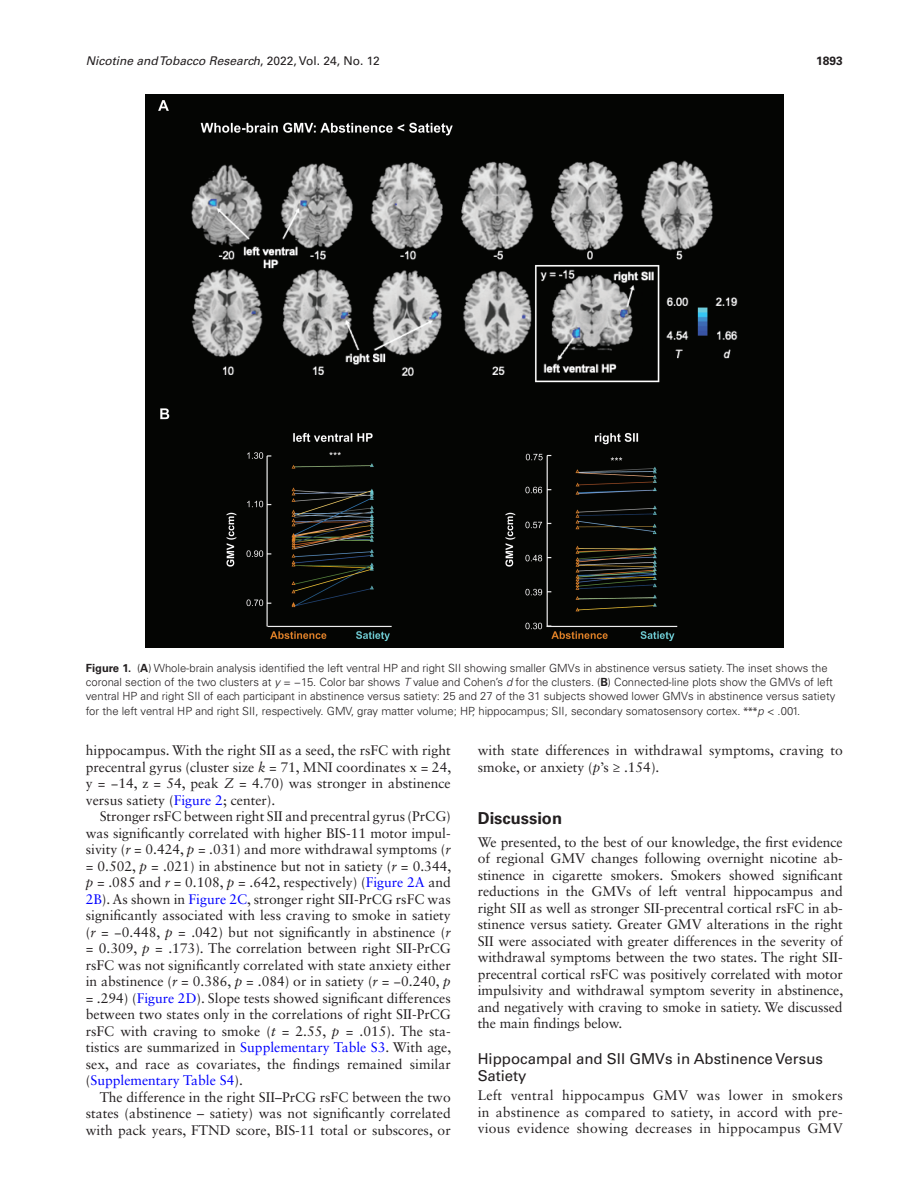
<style>
.page{position:relative;width:920px;height:1201px;background:#fff}
.page>*{position:absolute;margin:0;border:0;box-sizing:border-box;transform-origin:0 0}
.t1{font:700 16.5px "Univers LT Std";color:#231f20}
.t2{font:15px/16.5px "Univers LT Std";color:#231f20}
.t3{font:13.8px/16.5px "Sabon LT Std";color:#231f20;text-align:justify}
.t4{font:italic 12px "Univers LT Std";color:#231f20}
.t5{font:700 12px "Univers LT Std";color:#231f20}
.t6{font:300 11.25px/14.2px "Univers LT Std";color:#231f20}
.s1{font-style:normal}
.s2{font-weight:700}
.s3{font-style:italic}
.s4{font-family:"Myriad Pro";font-weight:400}
.s5{color:#00f}
</style>
<div class="page">
<img style="left:145px;top:94px;width:638px;height:553px">
<p class="t4" style="left:86px;top:53px;width:296px">Nicotine and Tobacco Research<span class="s1">, 2022, Vol. 24, No. 12</span></p>
<p class="t5" style="left:816px;top:53px;width:28px">1893</p>
<p class="t6" style="left:86px;top:661px;width:751px"><span class="s2">Figure 1.</span> (<span class="s2">A</span>) Whole-brain analysis identified the left ventral HP and right SII showing smaller GMVs in abstinence versus satiety. The inset shows the coronal section of the two clusters at <span class="s3">y</span> = −15. Color bar shows <span class="s3">T</span> value and Cohen’s <span class="s3">d</span> for the clusters. (<span class="s2">B</span>) Connected-line plots show the GMVs of left ventral HP and right SII of each participant in abstinence versus satiety: 25 and 27 of the 31 subjects showed lower GMVs in abstinence versus satiety for the left ventral HP and right SII, respectively. GMV, gray matter volume; HP, hippocampus; SII, secondary somatosensory cortex. <span class="s4">***</span><span class="s3">p</span> &lt; .001.</p>
<p class="t3" style="left:86px;top:742px;width:367px">hippocampus. With the right SII as a seed, the rsFC with right precentral gyrus (cluster size <span class="s3">k</span> = 71, MNI coordinates x = 24, y = −14, z = 54, peak <span class="s3">Z</span> = 4.70) was stronger in abstinence versus satiety (<span class="s5">Figure 2</span>; center).</p>
<p class="t3" style="left:86px;top:808px;width:367px;text-indent:14px">Stronger rsFC between right SII and precentral gyrus (PrCG) was significantly correlated with higher BIS-11 motor impul&shy;sivity (<span class="s3">r</span> = 0.424, <span class="s3">p</span> = .031) and more withdrawal symptoms (<span class="s3">r </span>= 0.502, <span class="s3">p</span> = .021) in abstinence but not in satiety (<span class="s3">r</span> = 0.344, <span class="s3">p</span> = .085 and <span class="s3">r</span> = 0.108, <span class="s3">p</span> = .642, respectively) (<span class="s5">Figure 2A</span> and <span class="s5">2B</span>). As shown in <span class="s5">Figure 2C</span>, stronger right SII-PrCG rsFC was significantly associated with less craving to smoke in satiety (<span class="s3">r</span> = −0.448, <span class="s3">p</span> = .042) but not significantly in abstinence (<span class="s3">r </span>= 0.309, <span class="s3">p</span> = .173). The correlation between right SII-PrCG rsFC was not significantly correlated with state anxiety either in abstinence (<span class="s3">r</span> = 0.386, <span class="s3">p</span> = .084) or in satiety (<span class="s3">r</span> = −0.240, <span class="s3">p </span>= .294) (<span class="s5">Figure 2D</span>). Slope tests showed significant differences between two states only in the correlations of right SII-PrCG rsFC with craving to smoke (<span class="s3">t</span> = 2.55, <span class="s3">p</span> = .015). The sta&shy;tistics are summarized in <span class="s5">Supplementary Table S3</span>. With age, sex, and race as covariates, the findings remained similar (<span class="s5">Supplementary Table S4</span>).</p>
<p class="t3" style="left:86px;top:1088px;width:366px;text-indent:14px">The difference in the right SII–PrCG rsFC between the two states (abstinence – satiety) was not significantly correlated with pack years, FTND score, BIS-11 total or subscores, or</p>
<p class="t3" style="left:478px;top:742px;width:366px">with state differences in withdrawal symptoms, craving to smoke, or anxiety (<span class="s3">p</span>’s ≥ .154).</p>
<p class="t1" style="left:478px;top:809px;width:86px">Discussion</p>
<p class="t3" style="left:478px;top:833px;width:367px">We presented, to the best of our knowledge, the first evidence of regional GMV changes following overnight nicotine ab&shy;stinence in cigarette smokers. Smokers showed significant reductions in the GMVs of left ventral hippocampus and right SII as well as stronger SII-precentral cortical rsFC in ab&shy;stinence versus satiety. Greater GMV alterations in the right SII were associated with greater differences in the severity of withdrawal symptoms between the two states. The right SII&shy;precentral cortical rsFC was positively correlated with motor impulsivity and withdrawal symptom severity in abstinence, and negatively with craving to smoke in satiety. We discussed the main findings below.</p>
<p class="t2" style="left:478px;top:1051px;width:347px">Hippocampal and SII GMVs in Abstinence Versus<br>Satiety</p>
<p class="t3" style="left:478px;top:1087px;width:366px">Left ventral hippocampus GMV was lower in smokers in abstinence as compared to satiety, in accord with pre&shy;vious evidence showing decreases in hippocampus GMV</p>
</div>
